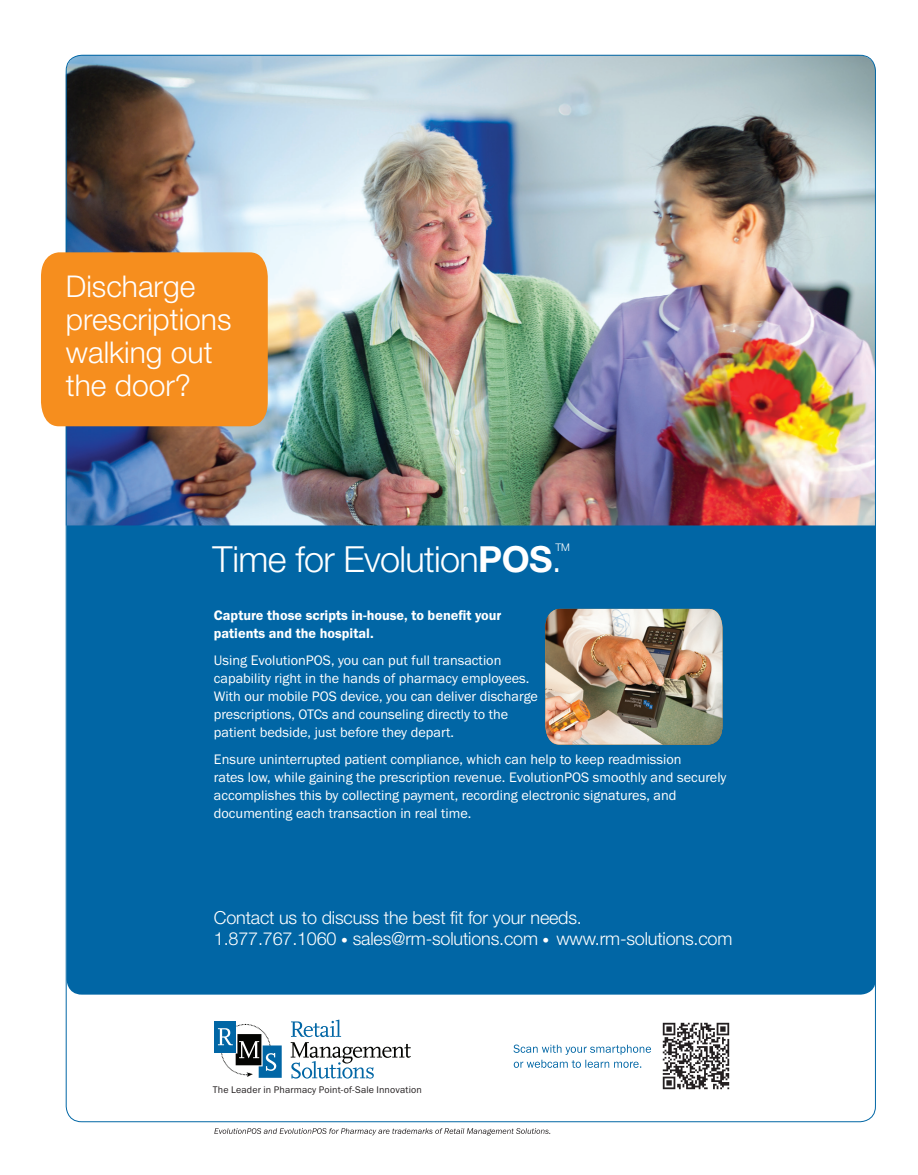
<style>
.page{position:relative;width:918px;height:1175px;background:#fff}
.page>*{position:absolute;margin:0;border:0;box-sizing:border-box;transform-origin:0 0}
.t1{font:300 36px "Helvetica Neue";letter-spacing:-.02em;color:#fff}
.t2{font:300 30px/33px "Helvetica Neue";color:#fff}
.t3{font:300 18px/21px "Helvetica Neue";letter-spacing:-.01em;color:#fff}
.t4{font:14.25px/18px "Franklin Got T";color:#fff}
.t5{font:600 14.25px/18px "Franklin Got T";color:#fff}
.t6{font:300 10.5px "Helvetica Neue";color:#fff}
.t7{font:9.9px "Franklin Got T";letter-spacing:.015em;color:#231f20}
.s1{font-weight:700}
.s2{font-size:13.5px}
</style>
<div class="page">
<div style="left:67px;top:494px;width:809px;height:500px;background:#0166a5;border-radius:15px"></div>
<div style="left:214px;top:1021px;width:22px;height:31px;background:#0166a5"></div>
<svg style="left:291px;top:1019px;width:120px;height:59px"></svg>
<svg style="left:218px;top:1023px;width:64px;height:54px"></svg>
<svg style="left:214px;top:1128px;width:336px;height:7px"></svg>
<svg style="left:513px;top:1044px;width:138px;height:23px"></svg>
<img style="left:662px;top:1022px;width:68px;height:68px">
<img style="left:545px;top:609px;width:177px;height:135px">
<img style="left:66px;top:55px;width:810px;height:470px">
<div style="left:41px;top:252px;width:227px;height:174px;background:#f68e1e"></div>
<h2 class="t2" style="left:66px;top:269px;width:167px">Discharge prescriptions walking out the door?</h2>
<p class="t6" style="left:555px;top:541px;width:16px">TM</p>
<h1 class="t1" style="left:212px;top:537px;width:351px">Time for Evolution<span class="s1">POS</span>.</h1>
<p class="t5" style="left:214px;top:605px;width:289px">Capture those scripts in-house, to benefit your patients and the hospital.</p>
<p class="t4" style="left:214px;top:650px;width:326px">Using EvolutionPOS, you can put full transaction capability right in the hands of pharmacy employees.<br>With our mobile POS device, you can deliver discharge prescriptions, OTCs and counseling directly to the patient bedside, just before they depart.</p>
<p class="t4" style="left:214px;top:749px;width:514px">Ensure uninterrupted patient compliance, which can help to keep readmission<br>rates low, while gaining the prescription revenue. EvolutionPOS smoothly and securely accomplishes this by collecting payment, recording electronic signatures, and documenting each transaction in real time.</p>
<p class="t3" style="left:214px;top:906px;width:520px">Contact us to discuss the best fit for your needs.<br>1.877.767.1060 <span class="s2">•</span> sales@rm-solutions.com <span class="s2">•</span> www.rm-solutions.com</p>
<p class="t7" style="left:213px;top:1084px;width:210px">The Leader in Pharmacy Point-of-Sale Innovation</p>
</div>
